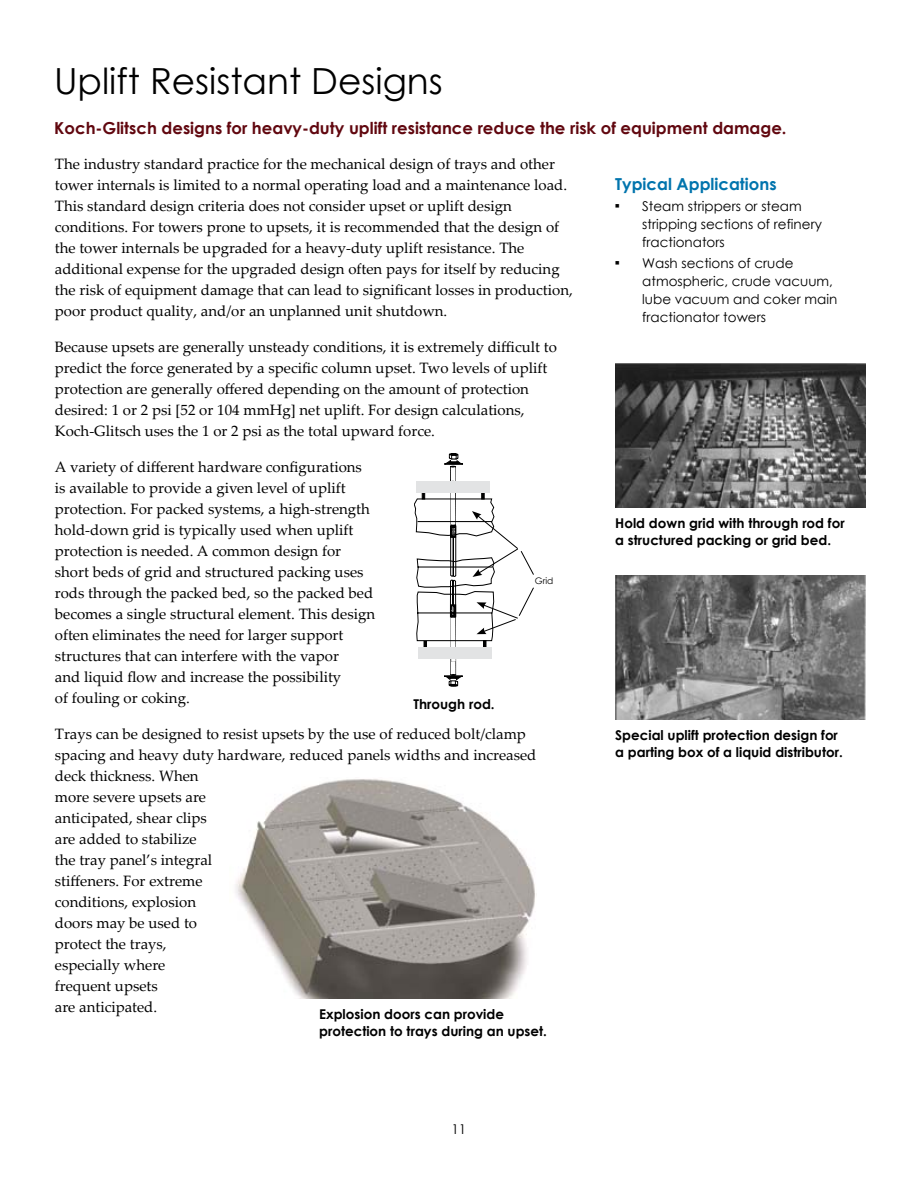
<style>
.page{position:relative;width:918px;height:1188px;background:#fff}
.page>*{position:absolute;margin:0;border:0;box-sizing:border-box;transform-origin:0 0}
.t1{font:36px "Century Gothic";color:#000}
.t2{font:700 16.5px "Century Gothic";color:#61070f}
.t3{font:700 16.5px "Century Gothic";color:#0074ad}
.t4{font:15px/21px "Palatino Linotype";color:#000}
.t5{font:700 13.5px/16.5px "Century Gothic";color:#000}
.t6{font:13.5px/18px "Century Gothic";color:#000}
.t7{font:9px "Century Gothic";color:#000}
</style>
<div class="page">
<img style="left:235px;top:779px;width:300px;height:220px">
<img style="left:615px;top:364px;width:250px;height:144px">
<img style="left:615px;top:576px;width:250px;height:144px">
<svg style="left:414px;top:454px;width:120px;height:232px"></svg>
<h1 class="t1" style="left:54px;top:56px;width:390px">Uplift Resistant Designs</h1>
<p class="t2" style="left:54px;top:115px;width:734px">Koch-Glitsch designs for heavy-duty uplift resistance reduce the risk of equipment damage.</p>
<p class="t4" style="left:55px;top:152px;width:520px">The industry standard practice for the mechanical design of trays and other tower internals is limited to a normal operating load and a maintenance load.<br>This standard design criteria does not consider upset or uplift design conditions. For towers prone to upsets, it is recommended that the design of the tower internals be upgraded for a heavy‐duty uplift resistance. The additional expense for the upgraded design often pays for itself by reducing the risk of equipment damage that can lead to significant losses in production, poor product quality, and/or an unplanned unit shutdown.</p>
<p class="t4" style="left:55px;top:335px;width:504px">Because upsets are generally unsteady conditions, it is extremely difficult to predict the force generated by a specific column upset. Two levels of uplift protection are generally offered depending on the amount of protection desired: 1 or 2 psi [52 or 104 mmHg] net uplift. For design calculations, Koch‐Glitsch uses the 1 or 2 psi as the total upward force.</p>
<p class="t4" style="left:55px;top:455px;width:322px">A variety of different hardware configurations is available to provide a given level of uplift protection. For packed systems, a high‐strength hold‐down grid is typically used when uplift protection is needed. A common design for short beds of grid and structured packing uses rods through the packed bed, so the packed bed becomes a single structural element. This design often eliminates the need for larger support structures that can interfere with the vapor<br>and liquid flow and increase the possibility<br>of fouling or coking.</p>
<p class="t4" style="left:55px;top:722px;width:483px">Trays can be designed to resist upsets by the use of reduced bolt/clamp spacing and heavy duty hardware, reduced panels widths and increased deck thickness. When<br>more severe upsets are<br>anticipated, shear clips<br>are added to stabilize<br>the tray panel’s integral<br>stiffeners. For extreme<br>conditions, explosion<br>doors may be used to<br>protect the trays,<br>especially where<br>frequent upsets<br>are anticipated.</p>
<p class="t3" style="left:615px;top:172px;width:163px">Typical Applications</p>
<p class="t6" style="left:642px;top:197px;width:181px;text-indent:-27px">■ Steam strippers or steam stripping sections of refinery fractionators</p>
<p class="t6" style="left:642px;top:254px;width:197px;text-indent:-27px">■ Wash sections of crude atmospheric, crude vacuum, lube vacuum and coker main fractionator towers</p>
<p class="t5" style="left:615px;top:515px;width:231px">Hold down grid with through rod for a structured packing or grid bed.</p>
<p class="t7" style="left:535px;top:575px;width:20px">Grid</p>
<p class="t5" style="left:413px;top:695px;width:83px">Through rod.</p>
<p class="t5" style="left:615px;top:726px;width:229px">Special uplift protection design for a parting box of a liquid distributor.</p>
<p class="t5" style="left:319px;top:1005px;width:229px">Explosion doors can provide protection to trays during an upset.</p>
<p class="t6" style="left:452px;top:1120px;width:16px">11</p>
</div>
